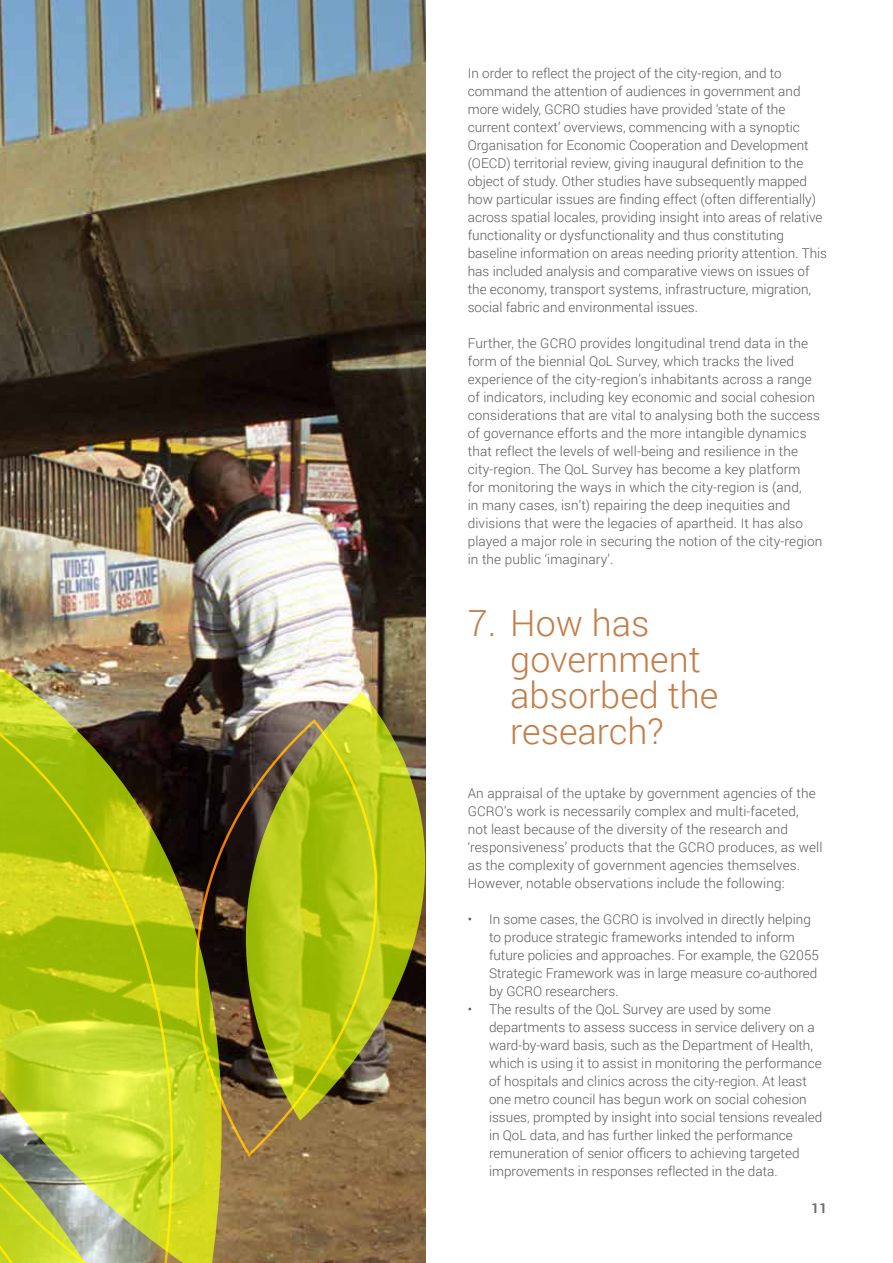
<style>
.page{position:relative;width:893px;height:1263px;background:#fff}
.page>*{position:absolute;margin:0;border:0;box-sizing:border-box;transform-origin:0 0}
.t1{font:300 36px/36px "Roboto";color:#c37d48}
.t2{font:300 13.5px/18px "Roboto";color:#58595b}
.t3{font:700 13.5px "Roboto";color:#6d6e71}
</style>
<div class="page">
<img style="left:0;top:0;width:425px;height:1263px">
<img style="left:0;top:609px;width:261px;height:654px">
<img style="left:213px;top:692px;width:213px;height:429px">
<img style="left:0;top:638px;width:213px;height:625px">
<svg style="left:0;top:1002px;width:122px;height:261px;background:#bccc48"></svg>
<svg style="left:158px;top:717px;width:260px;height:441px;background:#8c8f21"></svg>
<p class="t2" style="left:468px;top:64px;width:361px">In order to reflect the project of the city-region, and to command the attention of audiences in government and more widely, GCRO studies have provided ‘state of the current context’ overviews, commencing with a synoptic Organisation for Economic Cooperation and Development (OECD) territorial review, giving inaugural definition to the object of study. Other studies have subsequently mapped how particular issues are finding effect (often differentially) across spatial locales, providing insight into areas of relative functionality or dysfunctionality and thus constituting baseline information on areas needing priority attention. This has included analysis and comparative views on issues of the economy, transport systems, infrastructure, migration, social fabric and environmental issues.</p>
<p class="t2" style="left:468px;top:334px;width:356px">Further, the GCRO provides longitudinal trend data in the form of the biennial QoL Survey, which tracks the lived experience of the city-region’s inhabitants across a range of indicators, including key economic and social cohesion considerations that are vital to analysing both the success of governance efforts and the more intangible dynamics that reflect the levels of well-being and resilience in the city-region. The QoL Survey has become a key platform<br>for monitoring the ways in which the city-region is (and,<br>in many cases, isn’t) repairing the deep inequities and divisions that were the legacies of apartheid. It has also played a major role in securing the notion of the city-region in the public ‘imaginary’.</p>
<h1 class="t1" style="left:510px;top:604px;width:209px;text-indent:-43px">7. How has government absorbed the research?</h1>
<p class="t2" style="left:468px;top:784px;width:356px">An appraisal of the uptake by government agencies of the GCRO’s work is necessarily complex and multi-faceted,<br>not least because of the diversity of the research and ‘responsiveness’ products that the GCRO produces, as well as the complexity of government agencies themselves.<br>However, notable observations include the following:</p>
<p class="t2" style="left:489px;top:910px;width:331px;text-indent:-21px">• In some cases, the GCRO is involved in directly helping to produce strategic frameworks intended to inform future policies and approaches. For example, the G2055<br>Strategic Framework was in large measure co-authored by GCRO researchers.</p>
<p class="t2" style="left:489px;top:1000px;width:335px;text-indent:-21px">• The results of the QoL Survey are used by some departments to assess success in service delivery on a ward-by-ward basis, such as the Department of Health, which is using it to assist in monitoring the performance of hospitals and clinics across the city-region. At least one metro council has begun work on social cohesion issues, prompted by insight into social tensions revealed in QoL data, and has further linked the performance remuneration of senior officers to achieving targeted improvements in responses reflected in the data.</p>
<p class="t3" style="left:812px;top:1199px;width:17px">11</p>
</div>
